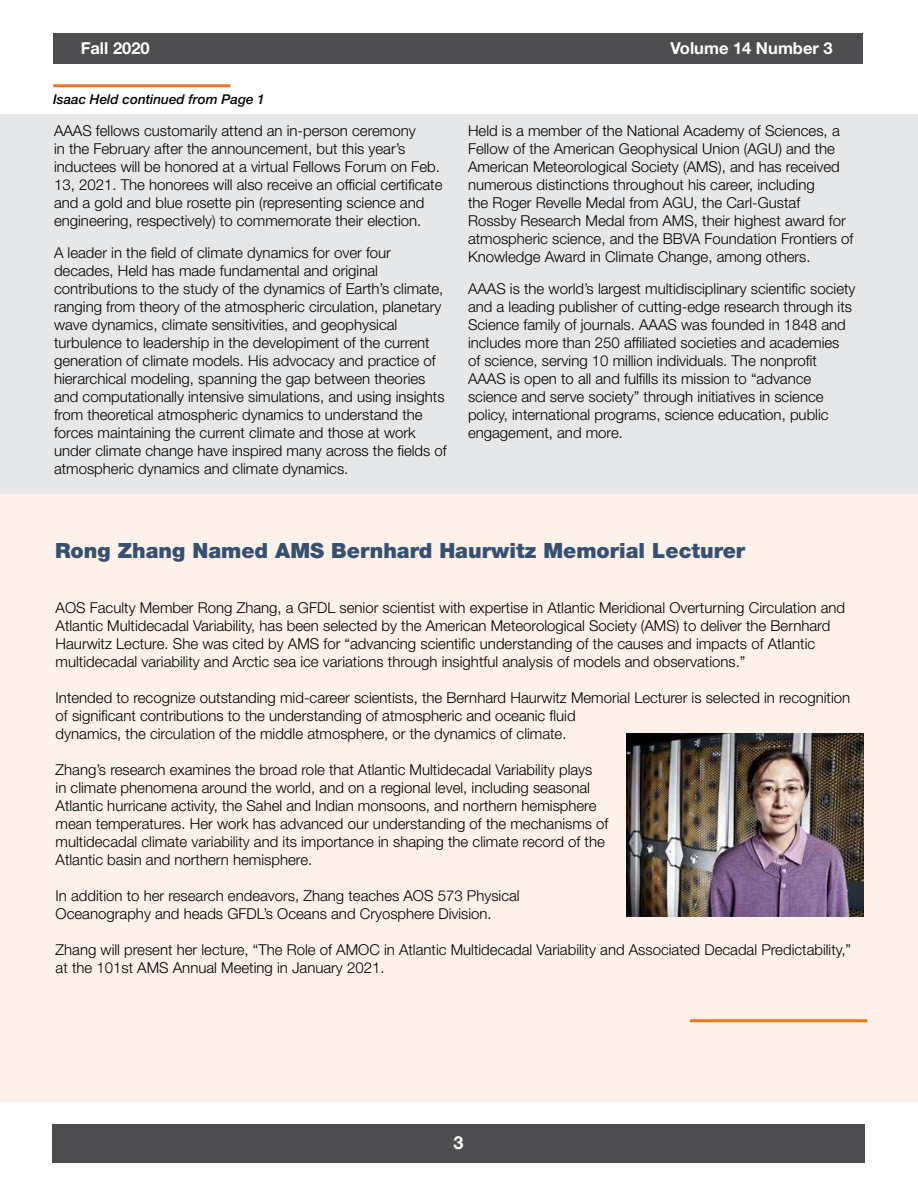
<style>
.page{position:relative;width:918px;height:1188px;background:#fff}
.page>*{position:absolute;margin:0;border:0;box-sizing:border-box;transform-origin:0 0}
.t1{font:900 21px "Helvetica Neue LT Std";color:#365072}
.t2{font:700 18px "Helvetica Neue LT Std";color:#fff}
.t3{font:700 16.5px "Helvetica Neue LT Std";color:#fff}
.t4{font:300 15px/18px "Helvetica Neue LT Std";color:#000}
.t5{font:italic 500 13.5px "Helvetica Neue LT Std";color:#000}
</style>
<div class="page">
<div style="left:0;top:115px;width:918px;height:379px;background:#e6e7e8"></div>
<div style="left:53px;top:34px;width:810px;height:30px;background:#4d4d4f"></div>
<hr style="left:53px;top:84px;width:177px;height:3px;background:#ee7623">
<div style="left:0;top:494px;width:918px;height:608px;background:#fdf1e9"></div>
<div style="left:52px;top:1125px;width:813px;height:38px;background:#4d4d4f"></div>
<hr style="left:690px;top:1019px;width:177px;height:3px;background:#ee7623">
<img style="left:626px;top:733px;width:238px;height:184px">
<p class="t3" style="left:81px;top:38px;width:71px">Fall 2020</p>
<p class="t3" style="left:670px;top:38px;width:164px">Volume 14 Number 3</p>
<p class="t5" style="left:53px;top:91px;width:213px">Isaac Held continued from Page 1</p>
<p class="t4" style="left:54px;top:122px;width:390px">AAAS fellows customarily attend an in-person ceremony<br>in the February after the announcement, but this year’s inductees will be honored at a virtual Fellows Forum on Feb.<br>13, 2021. The honorees will also receive an official certificate and a gold and blue rosette pin (representing science and engineering, respectively) to commemorate their election.</p>
<p class="t4" style="left:54px;top:243px;width:394px">A leader in the field of climate dynamics for over four decades, Held has made fundamental and original contributions to the study of the dynamics of Earth’s climate, ranging from theory of the atmospheric circulation, planetary wave dynamics, climate sensitivities, and geophysical turbulence to leadership in the developiment of the current generation of climate models. His advocacy and practice of hierarchical modeling, spanning the gap between theories and computationally intensive simulations, and using insights from theoretical atmospheric dynamics to understand the forces maintaining the current climate and those at work under climate change have inspired many across the fields of atmospheric dynamics and climate dynamics.</p>
<p class="t4" style="left:468px;top:122px;width:387px">Held is a member of the National Academy of Sciences, a Fellow of the American Geophysical Union (AGU) and the American Meteorological Society (AMS), and has received numerous distinctions throughout his career, including<br>the Roger Revelle Medal from AGU, the Carl-Gustaf<br>Rossby Research Medal from AMS, their highest award for atmospheric science, and the BBVA Foundation Frontiers of Knowledge Award in Climate Change, among others.</p>
<p class="t4" style="left:468px;top:279px;width:389px">AAAS is the world’s largest multidisciplinary scientific society and a leading publisher of cutting-edge research through its Science family of journals. AAAS was founded in 1848 and includes more than 250 affiliated societies and academies<br>of science, serving 10 million individuals. The nonprofit AAAS is open to all and fulfills its mission to “advance science and serve society” through initiatives in science policy, international programs, science education, public engagement, and more.</p>
<h1 class="t1" style="left:55px;top:538px;width:692px">Rong Zhang Named AMS Bernhard Haurwitz Memorial Lecturer</h1>
<p class="t4" style="left:56px;top:598px;width:791px">AOS Faculty Member Rong Zhang, a GFDL senior scientist with expertise in Atlantic Meridional Overturning Circulation and Atlantic Multidecadal Variability, has been selected by the American Meteorological Society (AMS) to deliver the Bernhard Haurwitz Lecture. She was cited by AMS for “advancing scientific understanding of the causes and impacts of Atlantic multidecadal variability and Arctic sea ice variations through insightful analysis of models and observations.”</p>
<p class="t4" style="left:56px;top:688px;width:796px">Intended to recognize outstanding mid-career scientists, the Bernhard Haurwitz Memorial Lecturer is selected in recognition of significant contributions to the understanding of atmospheric and oceanic fluid<br>dynamics, the circulation of the middle atmosphere, or the dynamics of climate.</p>
<p class="t4" style="left:56px;top:760px;width:554px">Zhang’s research examines the broad role that Atlantic Multidecadal Variability plays<br>in climate phenomena around the world, and on a regional level, including seasonal Atlantic hurricane activity, the Sahel and Indian monsoons, and northern hemisphere mean temperatures. Her work has advanced our understanding of the mechanisms of multidecadal climate variability and its importance in shaping the climate record of the Atlantic basin and northern hemisphere.</p>
<p class="t4" style="left:56px;top:886px;width:466px">In addition to her research endeavors, Zhang teaches AOS 573 Physical<br>Oceanography and heads GFDL’s Oceans and Cryosphere Division.</p>
<p class="t4" style="left:56px;top:940px;width:797px">Zhang will present her lecture, “The Role of AMOC in Atlantic Multidecadal Variability and Associated Decadal Predictability,” at the 101st AMS Annual Meeting in January 2021.</p>
<p class="t2" style="left:454px;top:1132px;width:12px">3</p>
</div>
